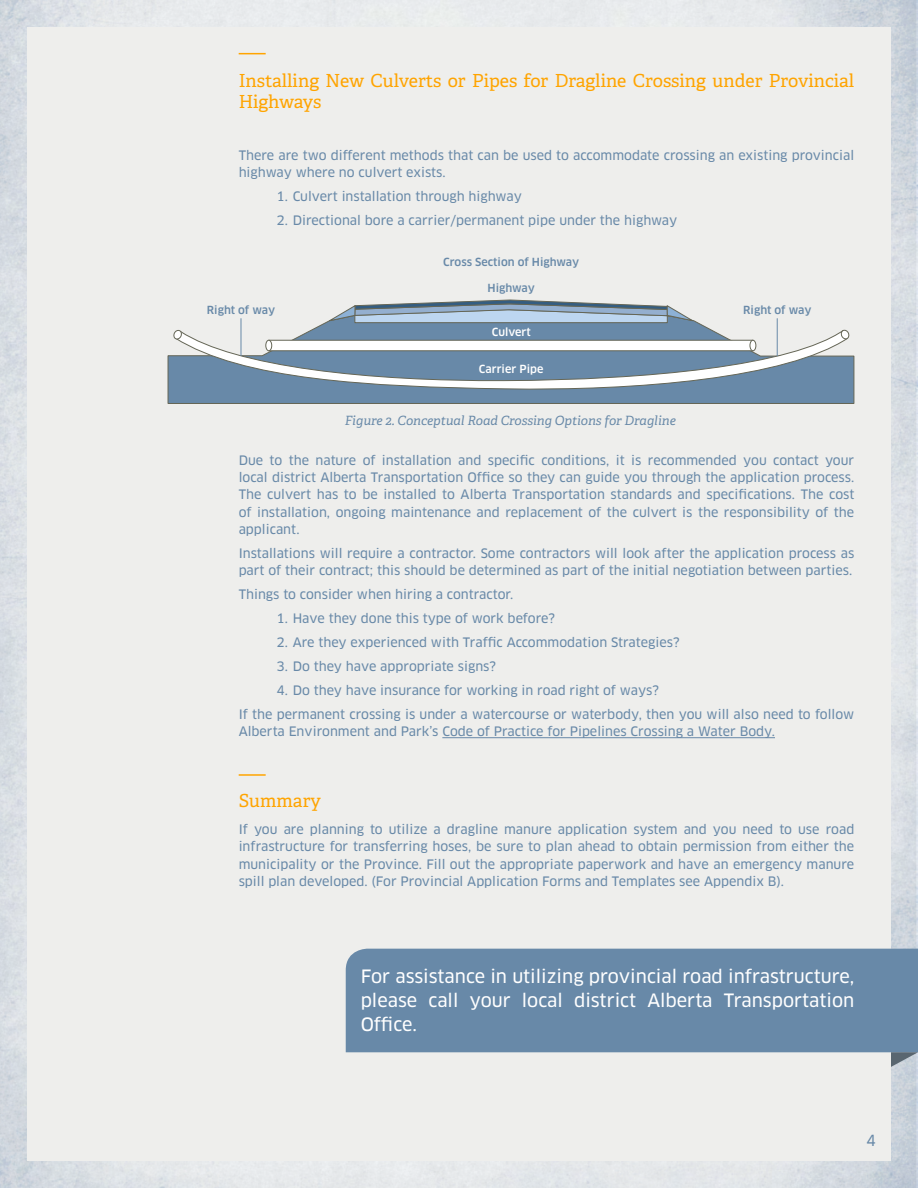
<style>
.page{position:relative;width:918px;height:1188px;background:#fff}
.page>*{position:absolute;margin:0;border:0;box-sizing:border-box;transform-origin:0 0}
.t1{font:18px/24px "Clan OT News";color:#fff;text-align:justify}
.t2{font:18px/21.6px "Adelle PE";color:#ffa400}
.t3{font:15px "Clan OT News";color:#6889a8}
.t4{font:12.75px/17.2px "Clan OT News";color:#6889a8}
.t5{font:italic 12.75px "Adelle PE";color:#6889a8}
.t6{font:500 10.95px "Clan OT";color:#6889a8}
.t7{font:500 10.95px "Clan OT";color:#fff}
</style>
<div class="page">
<img style="left:0;top:0;width:918px;height:1188px">
<div style="left:27px;top:27px;width:864px;height:1134px;background:#eeeeec"></div>
<hr style="left:442px;top:737px;width:333px;height:1px;background:#6889a8">
<svg style="left:239px;top:53px;width:27px;height:1px"></svg>
<hr style="left:239px;top:774px;width:27px;height:2px;background:#ffa400">
<div style="left:346px;top:949px;width:572px;height:103px;background:#6889a8"></div>
<svg style="left:168px;top:318px;width:686px;height:86px"></svg>
<svg style="left:173px;top:330px;width:677px;height:61px;background:#8ea4b8"></svg>
<div style="left:268px;top:340px;width:485px;height:11px;background:#fff;border:1px solid #656656"></div>
<div style="left:750px;top:340px;width:6px;height:11px;background:#fff;border-radius:50%"></div>
<div style="left:750px;top:340px;width:6px;height:11px;border:1px solid #656656;border-radius:50%"></div>
<div style="left:266px;top:340px;width:6px;height:11px;background:#fff;border-radius:50%"></div>
<div style="left:265px;top:340px;width:7px;height:11px;border:1px solid #656656;border-radius:50%"></div>
<svg style="left:326px;top:299px;width:370px;height:24px"></svg>
<hr style="left:777px;top:319px;width:1px;height:37px;background:#6889a8">
<hr style="left:241px;top:319px;width:1px;height:37px;background:#6889a8">
<svg style="left:891px;top:1052px;width:27px;height:15px"></svg>
<h1 class="t2" style="left:239px;top:69px;width:617px">Installing New Culverts or Pipes for Dragline Crossing under Provincial<br>Highways</h1>
<p class="t4" style="left:239px;top:146px;width:617px">There are two different methods that can be used to accommodate crossing an existing provincial highway where no culvert exists.</p>
<p class="t4" style="left:276px;top:188px;width:247px">1. Culvert installation through highway</p>
<p class="t4" style="left:276px;top:212px;width:402px">2. Directional bore a carrier/permanent pipe under the highway</p>
<p class="t6" style="left:443px;top:256px;width:137px">Cross Section of Highway</p>
<p class="t6" style="left:488px;top:281px;width:49px">Highway</p>
<p class="t7" style="left:492px;top:326px;width:41px">Culvert</p>
<p class="t7" style="left:479px;top:363px;width:66px">Carrier Pipe</p>
<p class="t6" style="left:207px;top:304px;width:70px">Right of way</p>
<p class="t6" style="left:743px;top:304px;width:70px">Right of way</p>
<p class="t5" style="left:345px;top:412px;width:333px">Figure 2. Conceptual Road Crossing Options for Dragline</p>
<p class="t4" style="left:239px;top:452px;width:617px;text-align:justify">Due to the nature of installation and specific conditions, it is recommended you contact your local district Alberta Transportation Office so they can guide you through the application process.<br>The culvert has to be installed to Alberta Transportation standards and specifications. The cost of installation, ongoing maintenance and replacement of the culvert is the responsibility of the applicant.</p>
<p class="t4" style="left:239px;top:545px;width:617px">Installations will require a contractor. Some contractors will look after the application process as part of their contract; this should be determined as part of the initial negotiation between parties.</p>
<p class="t4" style="left:239px;top:586px;width:276px">Things to consider when hiring a contractor.</p>
<p class="t4" style="left:276px;top:610px;width:280px">1. Have they done this type of work before?</p>
<p class="t4" style="left:276px;top:634px;width:405px">2. Are they experienced with Traffic Accommodation Strategies?</p>
<p class="t4" style="left:276px;top:658px;width:221px">3. Do they have appropriate signs?</p>
<p class="t4" style="left:239px;top:679px;width:617px;line-height:24px;text-indent:38px">4. Do they have insurance for working in road right of ways?<br>If the permanent crossing is under a watercourse or waterbody, then you will also need to follow</p>
<p class="t4" style="left:239px;top:723px;width:538px">Alberta Environment and Park’s Code of Practice for Pipelines Crossing a Water Body.</p>
<h1 class="t2" style="left:239px;top:789px;width:84px">Summary</h1>
<p class="t4" style="left:239px;top:821px;width:617px;text-align:justify">If you are planning to utilize a dragline manure application system and you need to use road infrastructure for transferring hoses, be sure to plan ahead to obtain permission from either the municipality or the Province. Fill out the appropriate paperwork and have an emergency manure spill plan developed. (For Provincial Application Forms and Templates see Appendix B).</p>
<h1 class="t1" style="left:361px;top:964px;width:495px">For assistance in utilizing provincial road infrastructure, please call your local district Alberta Transportation Office.</h1>
<p class="t3" style="left:866px;top:1132px;width:11px">4</p>
</div>
